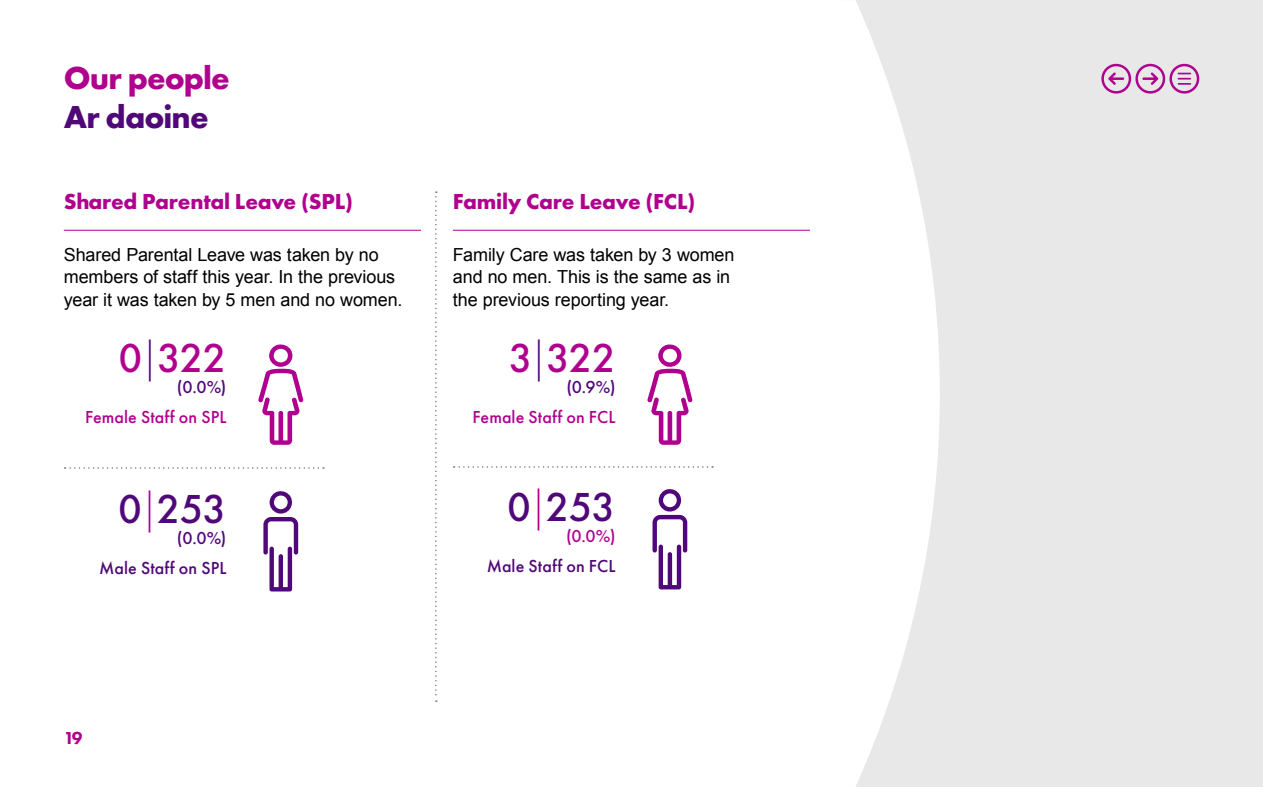
<style>
.page{position:relative;width:1263px;height:787px;background:#fff}
.page>*{position:absolute;margin:0;border:0;box-sizing:border-box;transform-origin:0 0}
.t1{font:500 42px "Futura PT";letter-spacing:-.03em;color:#b0008e}
.t2{font:500 42px "Futura PT";letter-spacing:-.02em;color:#500778}
.Page_Title{font:700 33px/39px "Futura PT";letter-spacing:-.025em;color:#b0008e}
.t3{font:700 22.5px "Futura PT";letter-spacing:-.01em;color:#b0008e}
.Body_Text{font:18px/22.5px "Arial";letter-spacing:-.005em;color:#000}
.t4{font:500 18px/29.5px "Futura PT";letter-spacing:.005em;color:#b0008e;text-align:right}
.t5{font:500 18px/29.5px "Futura PT";letter-spacing:.005em;color:#500778;text-align:right}
.t6{font:800 18px "Futura PT";color:#b0008e}
.s1{color:#500778}
.s2{font-weight:300;color:#500778}
.s3{font-weight:300;color:#b0008e}
.s4{color:#b0008e}
</style>
<div class="page">
<svg style="left:856px;top:0;width:407px;height:787px;background:#ebebeb"></svg>
<hr style="left:64px;top:230px;width:357px;height:1px;background:#b0008e">
<hr style="left:453px;top:230px;width:357px;height:1px;background:#b0008e">
<svg style="left:454px;top:466px;width:259px;height:1px"></svg>
<svg style="left:647px;top:344px;width:46px;height:101px"></svg>
<svg style="left:652px;top:489px;width:35px;height:100px"></svg>
<svg style="left:65px;top:467px;width:259px;height:2px"></svg>
<svg style="left:258px;top:344px;width:45px;height:101px"></svg>
<svg style="left:263px;top:491px;width:35px;height:100px"></svg>
<svg style="left:435px;top:191px;width:2px;height:511px"></svg>
<svg style="left:1101px;top:64px;width:98px;height:30px;background:#d7a5ce"></svg>
<h2 class="Page_Title" style="left:64px;top:58px;width:168px">Our people<br><span class="s1">Ar daoine</span></h2>
<p class="t3" style="left:64px;top:186px;width:291px">Shared Parental Leave (SPL)</p>
<p class="Body_Text" style="left:64px;top:243px;width:340px">Shared Parental Leave was taken by no members of staff this year. In the previous year it was taken by 5 men and no women.</p>
<p class="t1" style="left:119px;top:333px;width:109px">0<span class="s2">|</span>322</p>
<p class="t4" style="left:85px;top:372px;width:143px"><span class="s1">(0.0%)<br></span>Female Staff on SPL</p>
<p class="t2" style="left:118px;top:484px;width:110px">0<span class="s3">|</span>253</p>
<p class="t5" style="left:99px;top:523px;width:129px">(0.0%)<br>Male Staff on SPL</p>
<p class="t3" style="left:453px;top:186px;width:244px">Family Care Leave (FCL)</p>
<p class="Body_Text" style="left:453px;top:243px;width:283px">Family Care was taken by 3 women and no men. This is the same as in the previous reporting year.</p>
<p class="t1" style="left:509px;top:333px;width:108px">3<span class="s2">|</span>322</p>
<p class="t4" style="left:473px;top:372px;width:144px"><span class="s1">(0.9%)<br></span>Female Staff on FCL</p>
<p class="t2" style="left:507px;top:482px;width:110px">0<span class="s3">|</span>253</p>
<p class="t5" style="left:487px;top:521px;width:130px"><span class="s4">(0.0%)<br></span>Male Staff on FCL</p>
<p class="t6" style="left:64px;top:727px;width:21px">19</p>
</div>
